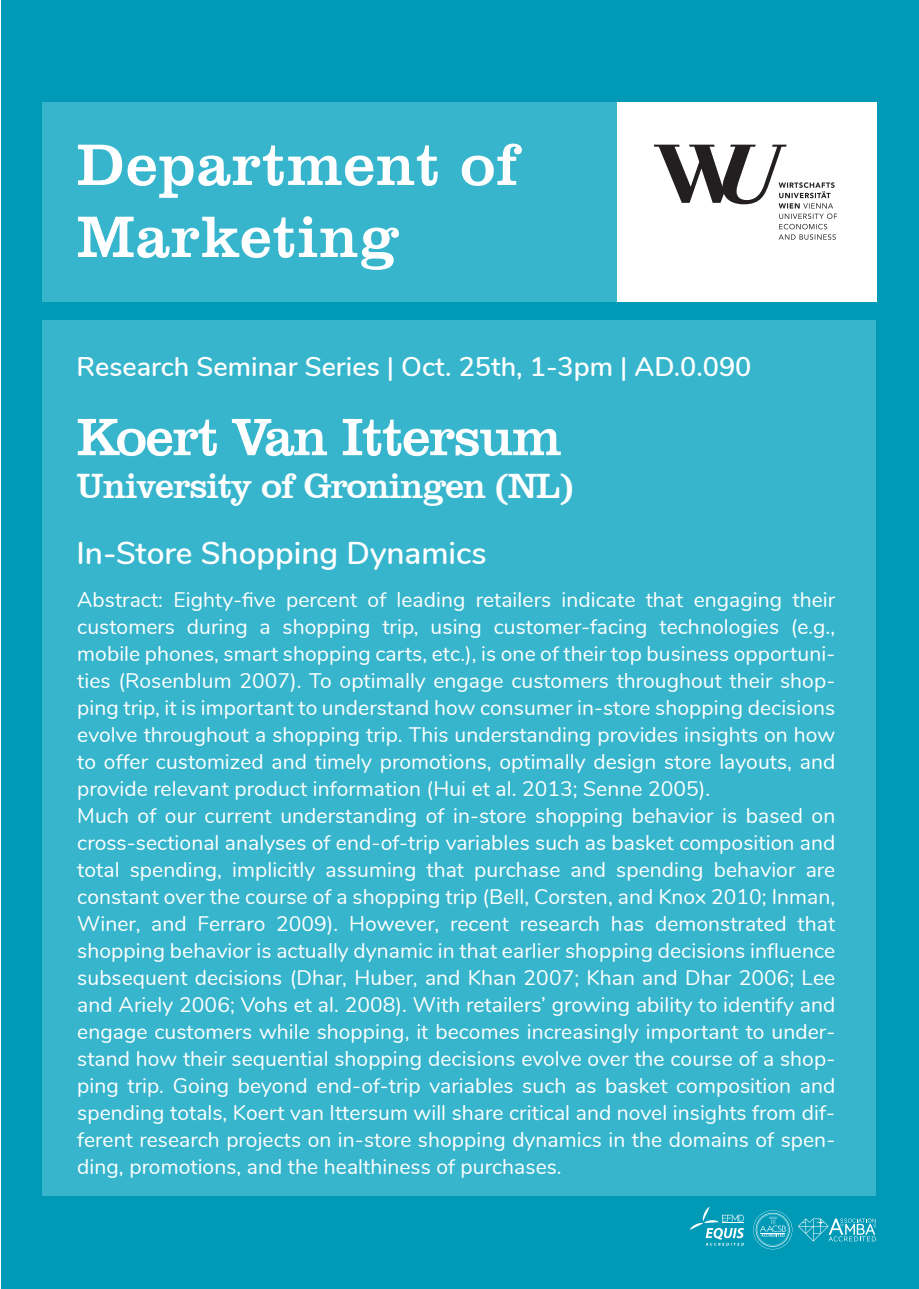
<style>
.page{position:relative;width:919px;height:1289px;background:#fff}
.page>*{position:absolute;margin:0;border:0;box-sizing:border-box;transform-origin:0 0}
.t1{font:60px/72px "Clarendon BT";letter-spacing:.01em;color:#fff}
.t2{font:54px "Clarendon BT";letter-spacing:-.03em;color:#fff}
.t3{font:36px "Clarendon BT";letter-spacing:-.03em;color:#fff}
.t4{font:600 31.5px "Nunito";color:#fff}
.t5{font:600 27px "Nunito";color:#fff}
.t6{font:21px/27px "Nunito";letter-spacing:.005em;color:#fff}
</style>
<div class="page">
<div style="left:1px;top:1px;width:917px;height:1287px;background:#009ab7"></div>
<div style="left:43px;top:102px;width:574px;height:200px;background:#36b5cc"></div>
<div style="left:43px;top:320px;width:833px;height:875px;background:#36b5cc"></div>
<div style="left:617px;top:102px;width:259px;height:200px;background:#fff"></div>
<svg style="left:654px;top:145px;width:183px;height:95px"></svg>
<svg style="left:689px;top:1206px;width:54px;height:39px"></svg>
<svg style="left:753px;top:1210px;width:39px;height:39px"></svg>
<svg style="left:798px;top:1218px;width:77px;height:23px"></svg>
<h1 class="t1" style="left:77px;top:127px;width:443px">Department of<br>Marketing</h1>
<p class="t5" style="left:77px;top:346px;width:676px">Research Seminar Series | Oct. 25th, 1-3pm | AD.0.090</p>
<h2 class="t2" style="left:77px;top:403px;width:486px">Koert Van Ittersum</h2>
<h3 class="t3" style="left:77px;top:463px;width:498px">University of Groningen (NL)</h3>
<h3 class="t4" style="left:77px;top:529px;width:411px">In-Store Shopping Dynamics</h3>
<p class="t6" style="left:77px;top:584px;width:759px">Abstract: Eighty-five percent of leading retailers indicate that engaging their customers during a shopping trip, using customer-facing technologies (e.g., mobile phones, smart shopping carts, etc.), is one of their top business opportuni&shy;ties (Rosenblum 2007). To optimally engage customers throughout their shop&shy;ping trip, it is important to understand how consumer in-store shopping decisions evolve throughout a shopping trip. This understanding provides insights on how to offer customized and timely promotions, optimally design store layouts, and provide relevant product information (Hui et al. 2013; Senne 2005).<br>Much of our current understanding of in-store shopping behavior is based on cross-sectional analyses of end-of-trip variables such as basket composition and total spending, implicitly assuming that purchase and spending behavior are constant over the course of a shopping trip (Bell, Corsten, and Knox 2010; Inman, Winer, and Ferraro 2009). However, recent research has demonstrated that shopping behavior is actually dynamic in that earlier shopping decisions influence subsequent decisions (Dhar, Huber, and Khan 2007; Khan and Dhar 2006; Lee and Ariely 2006; Vohs et al. 2008). With retailers’ growing ability to identify and engage customers while shopping, it becomes increasingly important to under&shy;stand how their sequential shopping decisions evolve over the course of a shop&shy;ping trip. Going beyond end-of-trip variables such as basket composition and spending totals, Koert van Ittersum will share critical and novel insights from dif&shy;ferent research projects on in-store shopping dynamics in the domains of spen&shy;ding, promotions, and the healthiness of purchases.</p>
</div>
